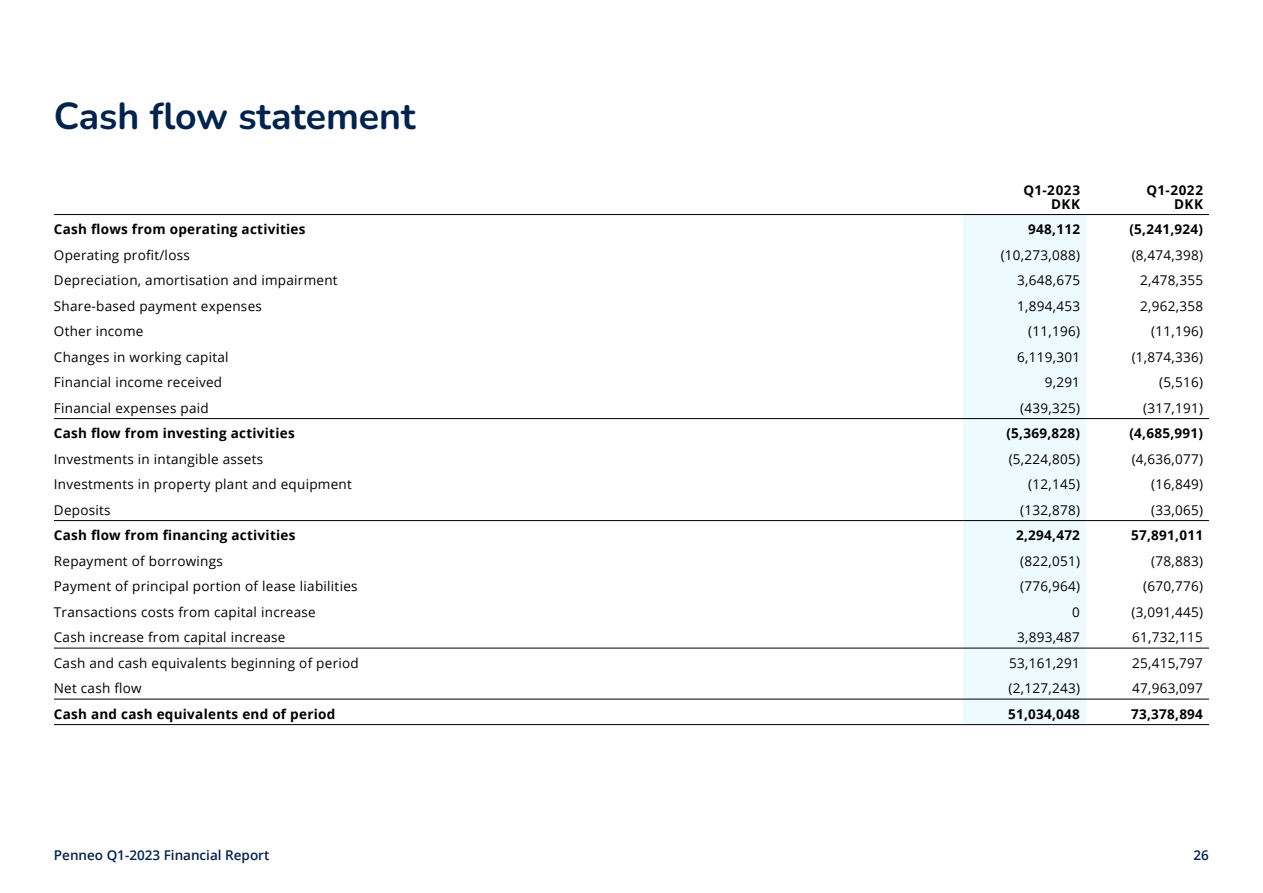
<style>
.page{position:relative;width:1263px;height:893px;background:#fff}
.page>*{position:absolute;margin:0;border:0;box-sizing:border-box;transform-origin:0 0}
.t1{font:200 37.5px "Nunito";color:#03224c}
.t2{font:13.5px "Open Sans";letter-spacing:.02em;color:#000}
.t3{font:13.5px "Open Sans";letter-spacing:.02em;color:#020203}
.t4{font:700 13.5px "Open Sans";letter-spacing:.02em;color:#000}
.t5{font:700 13.5px "Open Sans";letter-spacing:.02em;color:#020203}
.t6{font:600 13.5px "Open Sans";color:#03224c}
.t7{font:700 13.5px/13.5px "Open Sans";letter-spacing:.04em;color:#000;text-align:right}
</style>
<div class="page">
<div style="left:963px;top:215px;width:123px;height:433px;background:#edfaff"></div>
<div style="left:963px;top:649px;width:123px;height:75px;background:#edfaff"></div>
<hr style="left:54px;top:214px;width:909px;height:1px;background:#000">
<hr style="left:963px;top:214px;width:123px;height:1px;background:#000">
<hr style="left:1086px;top:214px;width:123px;height:1px;background:#000">
<hr style="left:54px;top:520px;width:909px;height:1px;background:#000">
<hr style="left:963px;top:520px;width:123px;height:1px;background:#000">
<hr style="left:1086px;top:520px;width:123px;height:1px;background:#000">
<hr style="left:54px;top:699px;width:909px;height:1px;background:#000">
<hr style="left:963px;top:699px;width:123px;height:1px;background:#000">
<hr style="left:1086px;top:699px;width:123px;height:1px;background:#000">
<hr style="left:54px;top:724px;width:909px;height:1px;background:#000">
<hr style="left:963px;top:724px;width:123px;height:1px;background:#000">
<hr style="left:1086px;top:724px;width:123px;height:1px;background:#000">
<hr style="left:54px;top:648px;width:909px;height:1px;background:#000">
<hr style="left:963px;top:648px;width:123px;height:1px;background:#000">
<hr style="left:1086px;top:648px;width:123px;height:1px;background:#000">
<hr style="left:54px;top:418px;width:909px;height:1px;background:#000">
<hr style="left:963px;top:418px;width:123px;height:1px;background:#000">
<hr style="left:1086px;top:418px;width:123px;height:1px;background:#000">
<h1 class="t1" style="left:54px;top:90px;width:363px">Cash flow statement</h1>
<p class="t7" style="left:1023px;top:183px;width:58px">Q1-2023<br>DKK</p>
<p class="t7" style="left:1146px;top:183px;width:58px">Q1-2022<br>DKK</p>
<p class="t4" style="left:54px;top:220px;width:253px">Cash flows from operating activities</p>
<p class="t5" style="left:1028px;top:220px;width:53px">948,112</p>
<p class="t5" style="left:1129px;top:220px;width:75px">(5,241,924)</p>
<p class="t2" style="left:54px;top:245px;width:137px">Operating profit/loss</p>
<p class="t3" style="left:1001px;top:245px;width:81px">(10,273,088)</p>
<p class="t3" style="left:1132px;top:245px;width:73px">(8,474,398)</p>
<p class="t2" style="left:54px;top:271px;width:285px">Depreciation, amortisation and impairment</p>
<p class="t3" style="left:1017px;top:271px;width:64px">3,648,675</p>
<p class="t3" style="left:1140px;top:271px;width:64px">2,478,355</p>
<p class="t2" style="left:54px;top:296px;width:210px">Share-based payment expenses</p>
<p class="t3" style="left:1017px;top:296px;width:64px">1,894,453</p>
<p class="t3" style="left:1140px;top:296px;width:64px">2,962,358</p>
<p class="t2" style="left:54px;top:322px;width:91px">Other income</p>
<p class="t3" style="left:1028px;top:322px;width:53px">(11,196)</p>
<p class="t3" style="left:1151px;top:322px;width:53px">(11,196)</p>
<p class="t2" style="left:54px;top:347px;width:176px">Changes in working capital</p>
<p class="t3" style="left:1017px;top:347px;width:64px">6,119,301</p>
<p class="t3" style="left:1132px;top:347px;width:73px">(1,874,336)</p>
<p class="t3" style="left:54px;top:373px;width:170px">Financial income received</p>
<p class="t3" style="left:1045px;top:373px;width:37px">9,291</p>
<p class="t3" style="left:1159px;top:373px;width:45px">(5,516)</p>
<p class="t3" style="left:54px;top:398px;width:156px">Financial expenses paid</p>
<p class="t3" style="left:1020px;top:398px;width:61px">(439,325)</p>
<p class="t3" style="left:1143px;top:398px;width:61px">(317,191)</p>
<p class="t4" style="left:54px;top:424px;width:242px">Cash flow from investing activities</p>
<p class="t5" style="left:1006px;top:424px;width:75px">(5,369,828)</p>
<p class="t5" style="left:1129px;top:424px;width:75px">(4,685,991)</p>
<p class="t2" style="left:54px;top:449px;width:211px">Investments in intangible assets</p>
<p class="t3" style="left:1009px;top:449px;width:73px">(5,224,805)</p>
<p class="t3" style="left:1132px;top:449px;width:73px">(4,636,077)</p>
<p class="t2" style="left:54px;top:475px;width:300px">Investments in property plant and equipment</p>
<p class="t3" style="left:1028px;top:475px;width:53px">(12,145)</p>
<p class="t3" style="left:1151px;top:475px;width:53px">(16,849)</p>
<p class="t2" style="left:54px;top:500px;width:58px">Deposits</p>
<p class="t3" style="left:1020px;top:500px;width:61px">(132,878)</p>
<p class="t3" style="left:1151px;top:500px;width:53px">(33,065)</p>
<p class="t4" style="left:54px;top:526px;width:243px">Cash flow from financing activities</p>
<p class="t5" style="left:1016px;top:526px;width:65px">2,294,472</p>
<p class="t5" style="left:1131px;top:526px;width:73px">57,891,011</p>
<p class="t2" style="left:54px;top:551px;width:171px">Repayment of borrowings</p>
<p class="t3" style="left:1020px;top:551px;width:61px">(822,051)</p>
<p class="t3" style="left:1151px;top:551px;width:53px">(78,883)</p>
<p class="t2" style="left:54px;top:577px;width:305px">Payment of principal portion of lease liabilities</p>
<p class="t3" style="left:1020px;top:577px;width:61px">(776,964)</p>
<p class="t3" style="left:1143px;top:577px;width:61px">(670,776)</p>
<p class="t2" style="left:54px;top:602px;width:263px">Transactions costs from capital increase</p>
<p class="t3" style="left:1072px;top:602px;width:9px">0</p>
<p class="t3" style="left:1132px;top:602px;width:73px">(3,091,445)</p>
<p class="t2" style="left:54px;top:628px;width:233px">Cash increase from capital increase</p>
<p class="t3" style="left:1017px;top:628px;width:64px">3,893,487</p>
<p class="t3" style="left:1132px;top:628px;width:72px">61,732,115</p>
<p class="t2" style="left:54px;top:653px;width:307px">Cash and cash equivalents beginning of period</p>
<p class="t3" style="left:1009px;top:653px;width:72px">53,161,291</p>
<p class="t3" style="left:1132px;top:653px;width:72px">25,415,797</p>
<p class="t2" style="left:54px;top:679px;width:89px">Net cash flow</p>
<p class="t3" style="left:1008px;top:679px;width:73px">(2,127,243)</p>
<p class="t3" style="left:1132px;top:679px;width:72px">47,963,097</p>
<p class="t4" style="left:54px;top:704px;width:283px">Cash and cash equivalents end of period</p>
<p class="t5" style="left:1008px;top:704px;width:73px">51,034,048</p>
<p class="t5" style="left:1131px;top:704px;width:73px">73,378,894</p>
<p class="t6" style="left:54px;top:846px;width:217px">Penneo Q1-2023 Financial Report</p>
<p class="t6" style="left:1193px;top:846px;width:17px">26</p>
</div>
